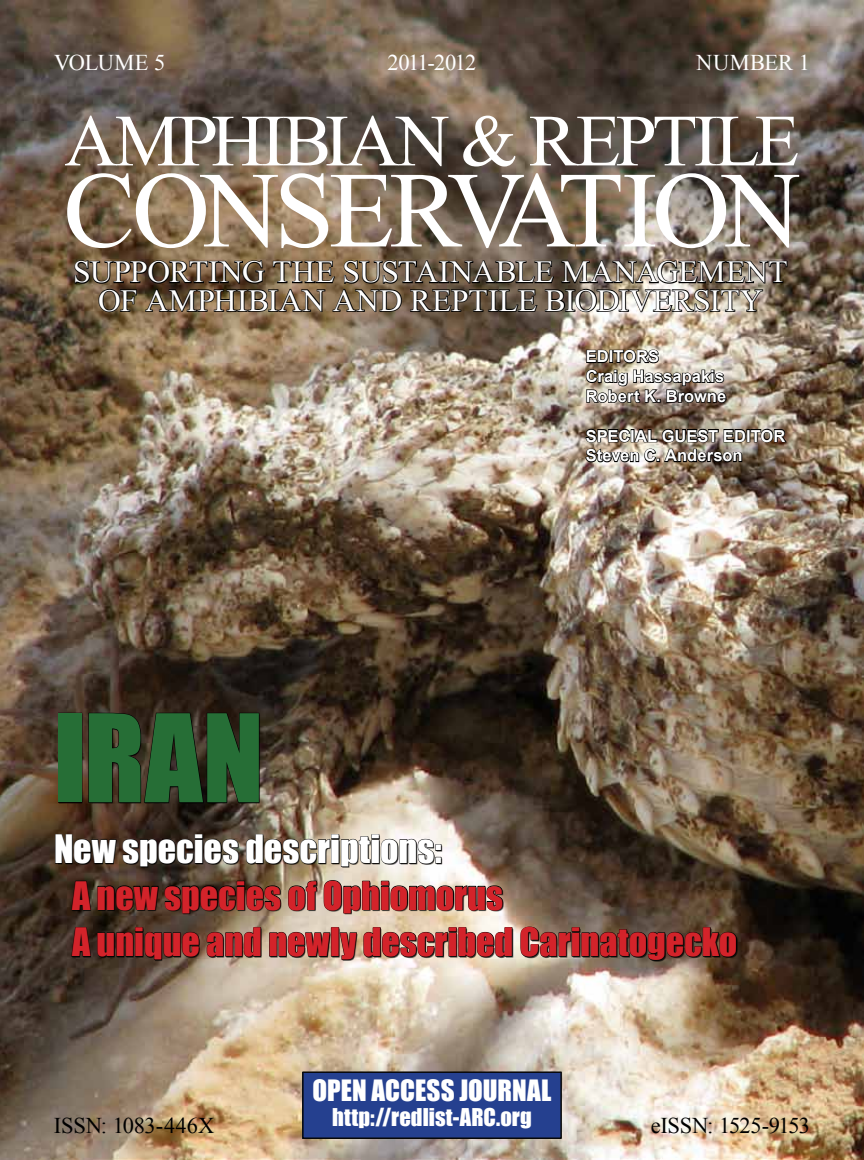
<style>
.page{position:relative;width:864px;height:1160px;background:#fff}
.page>*{position:absolute;margin:0;border:0;box-sizing:border-box;transform-origin:0 0}
.t1{font:112.5px "Impact";color:#266e36}
.t2{font:108px "Mongolian Baiti";letter-spacing:-.05em;color:#fff}
.t3{font:73.5px "Mongolian Baiti";letter-spacing:-.045em;color:#fff}
.t4{font:36px/46.5px "Impact";color:#d3232a}
.t5{font:36px "Impact";color:#fff}
.t6{font:31.5px/28.5px "Mongolian Baiti";color:#fff;text-align:center}
.t7{font:27px "Impact";color:#fff}
.t8{font:22.5px "Times New Roman";letter-spacing:-.015em;color:#000}
.t9{font:22.5px "Impact";letter-spacing:.01em;color:#fff}
.t10{font:22.5px "Times New Roman";letter-spacing:-.015em;color:#fff}
.t11{font:22.5px "Times New Roman";letter-spacing:-.05em;color:#fff}
.t12{font:700 16.5px/19.8px "Arial";letter-spacing:.005em;color:#fff}
</style>
<div class="page">
<img style="left:0;top:0;width:864px;height:1159px">
<div style="left:58px;top:714px;width:679px;height:247px;background:#000;opacity:.75"></div>
<div style="left:59px;top:713px;width:23px;height:89px;border:1px solid #000"></div>
<svg style="left:88px;top:712px;width:172px;height:91px"></svg>
<svg style="left:55px;top:834px;width:184px;height:33px"></svg>
<img style="left:246px;top:834px;width:196px;height:33px">
<svg style="left:71px;top:880px;width:20px;height:30px"></svg>
<svg style="left:97px;top:880px;width:184px;height:33px"></svg>
<svg style="left:288px;top:880px;width:29px;height:30px"></svg>
<svg style="left:323px;top:879px;width:180px;height:34px"></svg>
<svg style="left:71px;top:927px;width:20px;height:30px"></svg>
<svg style="left:97px;top:927px;width:103px;height:33px"></svg>
<svg style="left:207px;top:927px;width:55px;height:30px"></svg>
<svg style="left:269px;top:931px;width:62px;height:26px"></svg>
<div style="left:331px;top:927px;width:8px;height:29px;border:1px solid #000"></div>
<svg style="left:339px;top:932px;width:18px;height:28px"></svg>
<svg style="left:363px;top:927px;width:150px;height:30px"></svg>
<svg style="left:520px;top:926px;width:217px;height:35px"></svg>
<div style="left:303px;top:1072px;width:258px;height:66px;background:#25408f"></div>
<div style="left:302px;top:1071px;width:260px;height:67px;border:2px solid #080808"></div>
<img style="left:585px;top:348px;width:143px;height:57px">
<img style="left:585px;top:428px;width:203px;height:35px">
<img style="left:73px;top:254px;width:715px;height:63px">
<h3 class="t10" style="left:54px;top:47px;width:113px">VOLUME 5</h3>
<h3 class="t11" style="left:387px;top:47px;width:91px">2011-2012</h3>
<h3 class="t10" style="left:696px;top:47px;width:115px">NUMBER 1</h3>
<h3 class="t3" style="left:64px;top:102px;width:737px">AMPHIBIAN &amp; REPTILE</h3>
<h2 class="t2" style="left:63px;top:153px;width:739px">CONSERVATION</h2>
<h3 class="t6" style="left:73px;top:258px;width:716px">SUPPORTING THE SUSTAINABLE MANAGEMENT<br>OF AMPHIBIAN AND REPTILE BIODIVERSITY</h3>
<p class="t12" style="left:586px;top:347px;width:142px">EDITORS<br>Craig Hassapakis<br>Robert K. Browne</p>
<p class="t12" style="left:586px;top:426px;width:201px">SPECIAL GUEST EDITOR<br>Steven C. Anderson</p>
<h1 class="t1" style="left:54px;top:670px;width:211px">IRAN</h1>
<h3 class="t5" style="left:54px;top:821px;width:389px">New species descriptions:</h3>
<h3 class="t4" style="left:72px;top:871px;width:667px">A new species of Ophiomorus<br>A unique and newly described Carinatogecko</h3>
<h3 class="t7" style="left:312px;top:1069px;width:241px">OPEN ACCESS JOURNAL</h3>
<h3 class="t9" style="left:332px;top:1099px;width:201px">http://redlist-ARC.org</h3>
<h3 class="t8" style="left:54px;top:1110px;width:162px">ISSN: 1083-446X</h3>
<h3 class="t8" style="left:651px;top:1110px;width:161px">eISSN: 1525-9153</h3>
</div>
